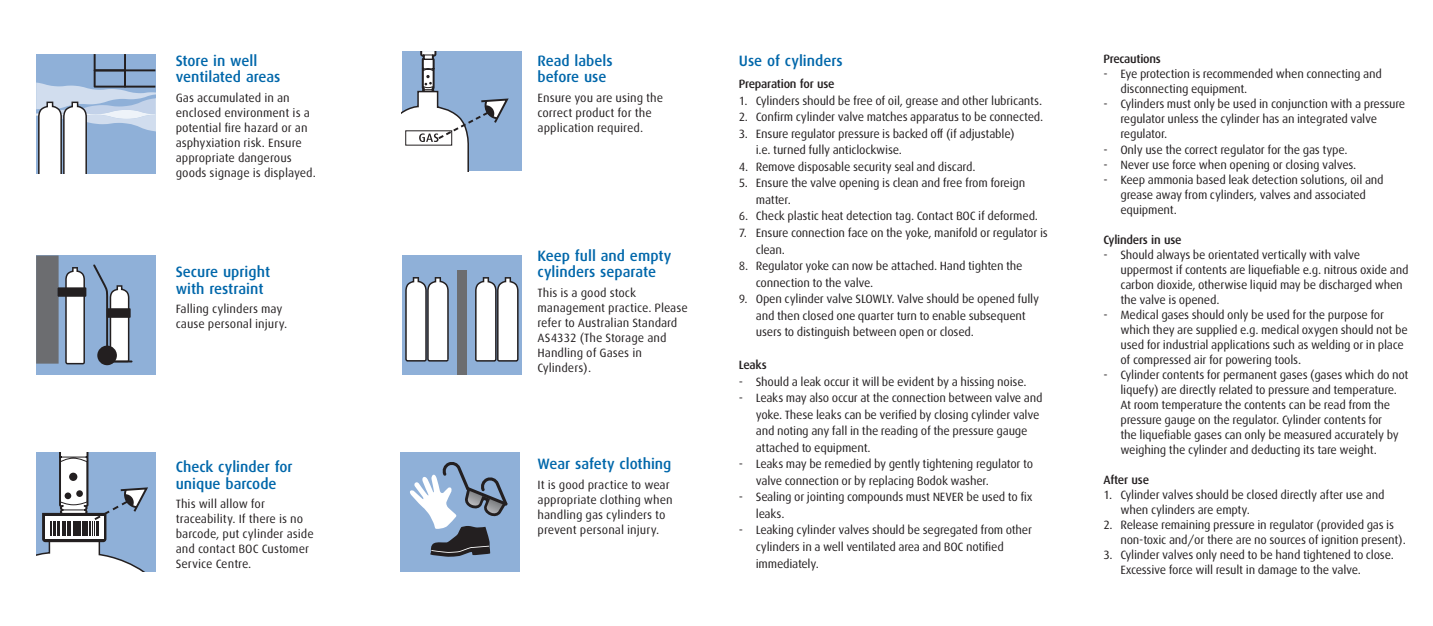
<style>
.page{position:relative;width:1433px;height:626px;background:#fff}
.page>*{position:absolute;margin:0;border:0;box-sizing:border-box;transform-origin:0 0}
.t1{font:500 15px/16.5px "Linde Dax Global";color:#0067aa}
.t2{font:12px/15px "Linde Dax Global";letter-spacing:-.02em;color:#231f20}
.t3{font:12px/15px "Linde Dax Global";color:#231f20}
.t4{font:500 12px "Linde Dax Global";letter-spacing:-.02em;color:#231f20}
</style>
<div class="page">
<svg style="left:36px;top:54px;width:120px;height:119px"></svg>
<div style="left:36px;top:255px;width:119px;height:119px;background:#8fb0d8"></div>
<svg style="left:93px;top:264px;width:38px;height:97px"></svg>
<hr style="left:106px;top:360px;width:27px;height:2px;background:#231f20">
<div style="left:97px;top:345px;width:20px;height:20px;background:#231f20;border-radius:50%"></div>
<svg style="left:36px;top:255px;width:50px;height:109px"></svg>
<svg style="left:36px;top:452px;width:119px;height:119px"></svg>
<div style="left:402px;top:52px;width:119px;height:119px;background:#8fb0d8"></div>
<svg style="left:401px;top:51px;width:109px;height:120px"></svg>
<div style="left:400px;top:452px;width:119px;height:119px;background:#8fb0d8"></div>
<svg style="left:410px;top:462px;width:98px;height:94px"></svg>
<div style="left:402px;top:255px;width:119px;height:119px;background:#8fb0d8"></div>
<div style="left:457px;top:270px;width:9px;height:104px;background:#6c6d70"></div>
<svg style="left:475px;top:277px;width:44px;height:84px;background:#d4d6d9"></svg>
<svg style="left:405px;top:277px;width:44px;height:84px;background:#d4d6d9"></svg>
<p class="t1" style="left:176px;top:52px;width:106px">Store in well ventilated areas</p>
<p class="t3" style="left:176px;top:90px;width:142px">Gas accumulated in an enclosed environment is a potential fire hazard or an asphyxiation risk. Ensure appropriate dangerous goods signage is displayed.</p>
<p class="t1" style="left:176px;top:263px;width:96px">Secure upright with restraint</p>
<p class="t3" style="left:176px;top:301px;width:113px">Falling cylinders may cause personal injury.</p>
<p class="t1" style="left:176px;top:458px;width:118px">Check cylinder for unique barcode</p>
<p class="t3" style="left:176px;top:496px;width:140px">This will allow for traceability. If there is no barcode, put cylinder aside and contact BOC Customer<br>Service Centre.</p>
<p class="t1" style="left:538px;top:52px;width:77px">Read labels before use</p>
<p class="t3" style="left:538px;top:90px;width:127px">Ensure you are using the correct product for the application required.</p>
<p class="t1" style="left:538px;top:247px;width:135px">Keep full and empty cylinders separate</p>
<p class="t3" style="left:538px;top:284px;width:152px">This is a good stock management practice. Please refer to Australian Standard<br>AS4332 (The Storage and<br>Handling of Gases in<br>Cylinders).</p>
<p class="t1" style="left:538px;top:455px;width:135px">Wear safety clothing</p>
<p class="t3" style="left:538px;top:476px;width:137px">It is good practice to wear appropriate clothing when handling gas cylinders to prevent personal injury.</p>
<p class="t1" style="left:739px;top:52px;width:105px">Use of cylinders</p>
<p class="t4" style="left:739px;top:77px;width:97px">Preparation for use</p>
<p class="t2" style="left:739px;top:93px;width:305px">1. Cylinders should be free of oil, grease and other lubricants.</p>
<p class="t2" style="left:739px;top:109px;width:306px">2. Confirm cylinder valve matches apparatus to be connected.</p>
<p class="t2" style="left:756px;top:125px;width:260px;line-height:16.5px;text-indent:-17px">3. Ensure regulator pressure is backed off (if adjustable) i.e. turned fully anticlockwise.</p>
<p class="t2" style="left:739px;top:159px;width:238px">4. Remove disposable security seal and discard.</p>
<p class="t2" style="left:756px;top:175px;width:271px;line-height:16.5px;text-indent:-17px">5. Ensure the valve opening is clean and free from foreign matter.</p>
<p class="t2" style="left:739px;top:208px;width:301px">6. Check plastic heat detection tag. Contact BOC if deformed.</p>
<p class="t2" style="left:756px;top:224px;width:294px;line-height:16.5px;text-indent:-17px">7. Ensure connection face on the yoke, manifold or regulator is clean.</p>
<p class="t2" style="left:756px;top:257px;width:268px;line-height:16.5px;text-indent:-17px">8. Regulator yoke can now be attached. Hand tighten the connection to the valve.</p>
<p class="t2" style="left:756px;top:290px;width:285px;line-height:16.5px;text-indent:-17px">9. Open cylinder valve SLOWLY. Valve should be opened fully and then closed one quarter turn to enable subsequent users to distinguish between open or closed.</p>
<p class="t4" style="left:739px;top:357px;width:29px">Leaks</p>
<p class="t2" style="left:739px;top:373px;width:289px">- Should a leak occur it will be evident by a hissing noise.</p>
<p class="t2" style="left:756px;top:389px;width:288px;line-height:16.5px;text-indent:-17px">- Leaks may also occur at the connection between valve and yoke. These leaks can be verified by closing cylinder valve and noting any fall in the reading of the pressure gauge attached to equipment.</p>
<p class="t2" style="left:756px;top:455px;width:279px;line-height:16.5px;text-indent:-17px">- Leaks may be remedied by gently tightening regulator to valve connection or by replacing Bodok washer.</p>
<p class="t2" style="left:756px;top:488px;width:278px;line-height:16.5px;text-indent:-17px">- Sealing or jointing compounds must NEVER be used to fix leaks.</p>
<p class="t2" style="left:756px;top:521px;width:278px;line-height:16.5px;text-indent:-17px">- Leaking cylinder valves should be segregated from other cylinders in a well ventilated area and BOC notified immediately.</p>
<p class="t4" style="left:1103px;top:52px;width:59px">Precautions</p>
<p class="t2" style="left:1120px;top:67px;width:263px;text-indent:-17px">- Eye protection is recommended when connecting and disconnecting equipment.</p>
<p class="t2" style="left:1120px;top:97px;width:286px;text-indent:-17px">- Cylinders must only be used in conjunction with a pressure regulator unless the cylinder has an integrated valve regulator.</p>
<p class="t2" style="left:1103px;top:142px;width:246px">- Only use the correct regulator for the gas type.</p>
<p class="t2" style="left:1103px;top:157px;width:255px">- Never use force when opening or closing valves.</p>
<p class="t2" style="left:1120px;top:172px;width:265px;text-indent:-17px">- Keep ammonia based leak detection solutions, oil and grease away from cylinders, valves and associated equipment.</p>
<p class="t4" style="left:1103px;top:232px;width:80px">Cylinders in use</p>
<p class="t2" style="left:1120px;top:247px;width:290px;text-indent:-17px">- Should always be orientated vertically with valve uppermost if contents are liquefiable e.g. nitrous oxide and carbon dioxide, otherwise liquid may be discharged when the valve is opened.</p>
<p class="t2" style="left:1120px;top:307px;width:289px;text-indent:-17px">- Medical gases should only be used for the purpose for which they are supplied e.g. medical oxygen should not be used for industrial applications such as welding or in place of compressed air for powering tools.</p>
<p class="t2" style="left:1120px;top:367px;width:290px;text-indent:-17px">- Cylinder contents for permanent gases (gases which do not liquefy) are directly related to pressure and temperature.<br>At room temperature the contents can be read from the pressure gauge on the regulator. Cylinder contents for<br>the liquefiable gases can only be measured accurately by weighing the cylinder and deducting its tare weight.</p>
<p class="t4" style="left:1103px;top:472px;width:47px">After use</p>
<p class="t2" style="left:1120px;top:487px;width:266px;text-indent:-17px">1. Cylinder valves should be closed directly after use and when cylinders are empty.</p>
<p class="t2" style="left:1120px;top:517px;width:287px;text-indent:-17px">2. Release remaining pressure in regulator (provided gas is non-toxic and/or there are no sources of ignition present).</p>
<p class="t2" style="left:1120px;top:547px;width:275px;text-indent:-17px">3. Cylinder valves only need to be hand tightened to close.<br>Excessive force will result in damage to the valve.</p>
</div>
